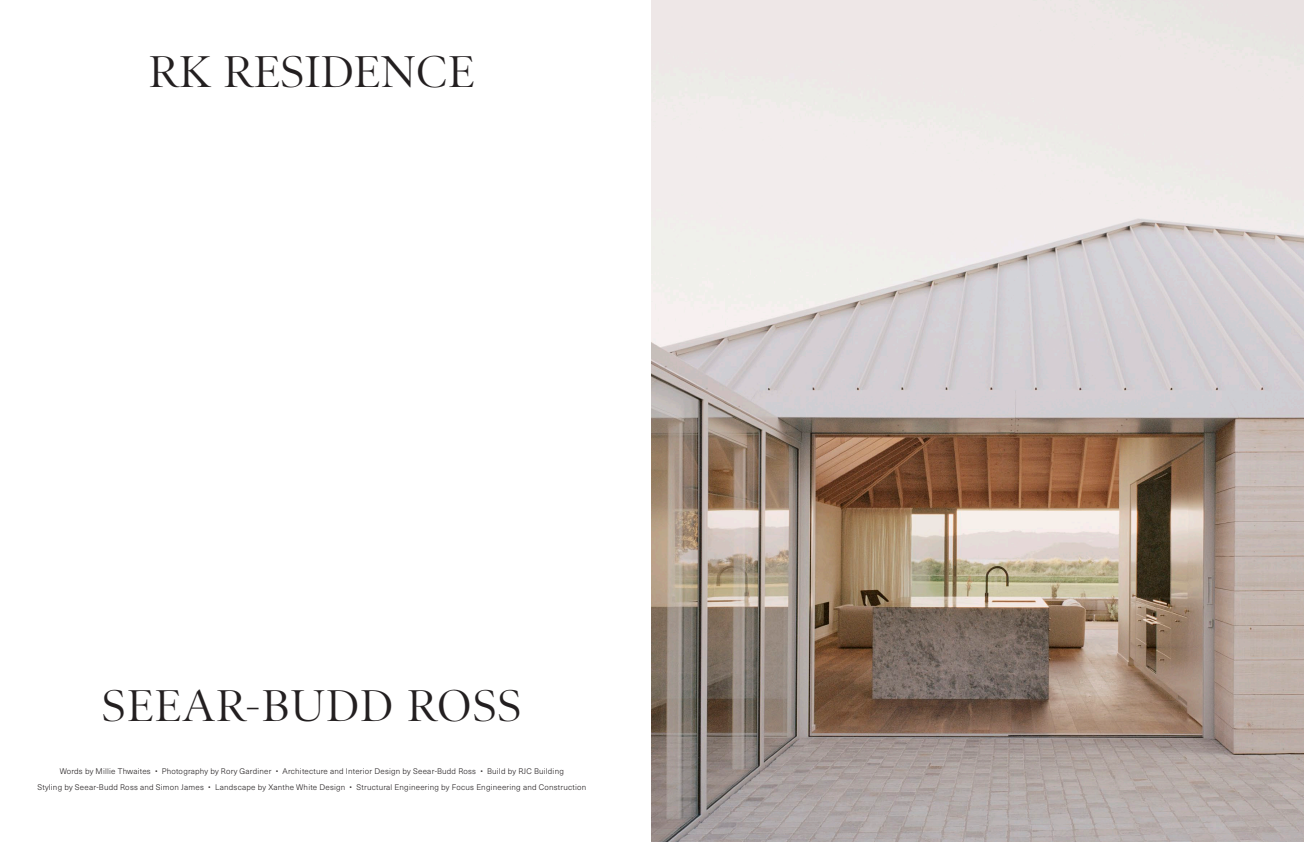
<style>
.page{position:relative;width:1304px;height:842px;background:#fff}
.page>*{position:absolute;margin:0;border:0;box-sizing:border-box;transform-origin:0 0}
.Project_Title_1{font:45px "Poynter OS Disp";letter-spacing:.04em;color:#231f20}
.Project_Title_1-2{font:45px "Poynter OS Disp";letter-spacing:.02em;color:#231f20}
.Credits__Centred{font:300 8px/16px "Neue Haas Unica W1 G";letter-spacing:.025em;color:#231f20;text-align:center}
</style>
<div class="page">
<img style="left:652px;top:0;width:652px;height:842px">
<p class="Project_Title_1-2" style="left:149px;top:47px;width:327px">RK RESIDENCE</p>
<p class="Project_Title_1" style="left:102px;top:681px;width:421px">SEEAR-BUDD ROSS</p>
<p class="Credits__Centred" style="left:37px;top:763px;width:550px">Words by Millie Thwaites • Photography by Rory Gardiner • Architecture and Interior Design by Seear-Budd Ross • Build by RJC Building<br>Styling by Seear-Budd Ross and Simon James • Landscape by Xanthe White Design • Structural Engineering by Focus Engineering and Construction</p>
</div>
